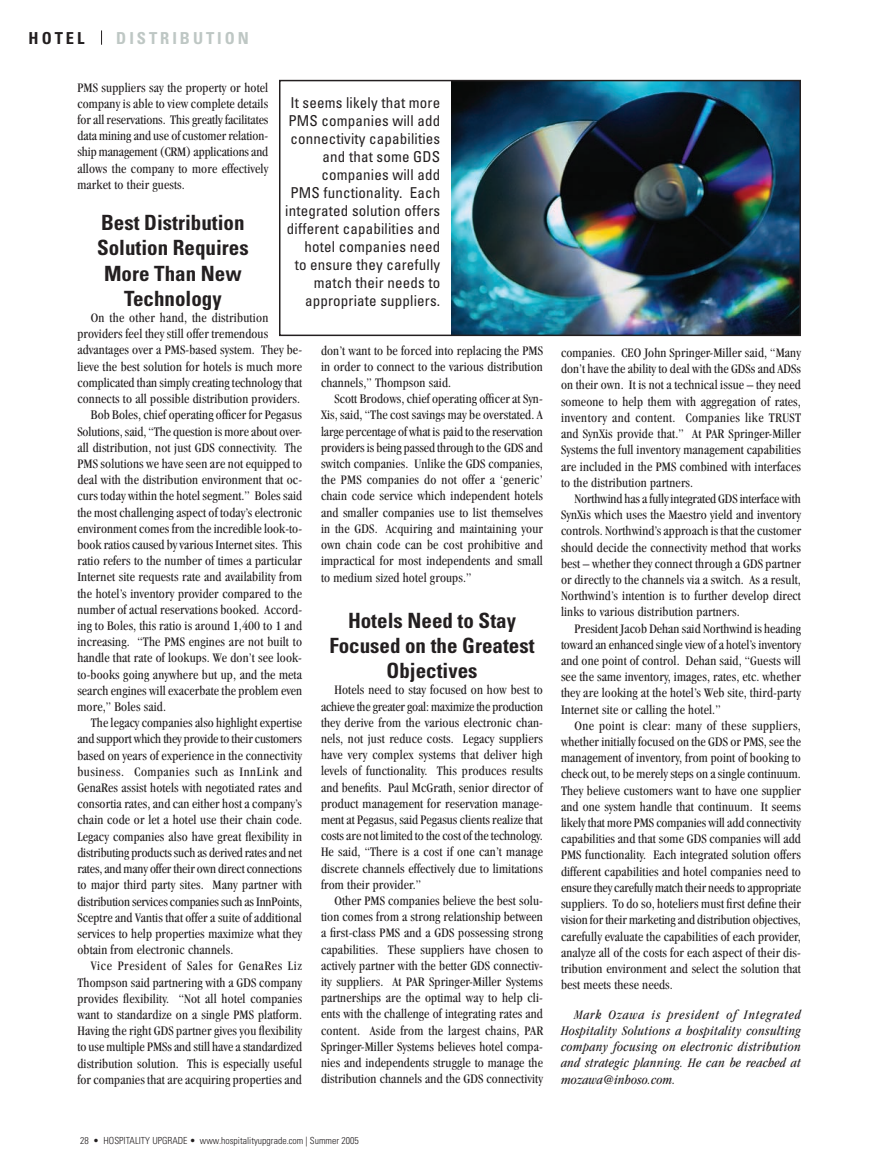
<style>
.page{position:relative;width:891px;height:1175px;background:#fff}
.page>*{position:absolute;margin:0;border:0;box-sizing:border-box;transform-origin:0 0}
.Subheads{font:700 condensed 21px/25.2px "Univers";color:#231f20;text-align:center}
.button_type{font:700 condensed 16.5px "Univers";letter-spacing:.18em;color:#bec7c4}
.button_type-2{font:700 condensed 16.5px "Univers";letter-spacing:.18em;color:#231f20}
.Body_Copy{font:condensed 15px/18px "Univers";letter-spacing:.01em;color:#231f20;text-align:right}
.Body_Copy-2{font:condensed 13.5px/16.2px "Garamond";letter-spacing:.01em;color:#231f20;text-align:justify}
.Body_Copy-3{font:italic condensed 13.5px/16.2px "Garamond";letter-spacing:.02em;color:#231f20;text-align:justify}
.t1{font:300 condensed 9.75px "Univers";color:#231f20}
</style>
<div class="page">
<svg style="left:101px;top:30px;width:1px;height:15px"></svg>
<img style="left:451px;top:83px;width:347px;height:250px">
<div style="left:279px;top:80px;width:522px;height:256px;border:2px solid #231f20"></div>
<p class="button_type-2" style="left:29px;top:28px;width:57px">HOTEL</p>
<p class="button_type" style="left:116px;top:28px;width:134px">DISTRIBUTION</p>
<p class="Body_Copy-2" style="left:77px;top:79px;width:193px">PMS suppliers say the property or hotel company is able to view complete details for all reservations. This greatly facilitates data mining and use of customer relation&shy;ship management (CRM) applications and allows the company to more effectively market to their guests.</p>
<p class="Subheads" style="left:97px;top:210px;width:153px">Best Distribution<br>Solution Requires<br>More Than New<br>Technology</p>
<p class="Body_Copy-2" style="left:77px;top:309px;width:226px;text-align:left;text-indent:14px">On the other hand, the distribution providers feel they still offer tremendous advantages over a PMS-based system. They be&shy;lieve the best solution for hotels is much more complicated than simply creating technology that connects to all possible distribution providers.</p>
<p class="Body_Copy-2" style="left:77px;top:407px;width:226px;text-indent:14px">Bob Boles, chief operating officer for Pegasus Solutions, said, “The question is more about over&shy;all distribution, not just GDS connectivity. The PMS solutions we have seen are not equipped to deal with the distribution environment that oc&shy;curs today within the hotel segment.” Boles said the most challenging aspect of today’s electronic environment comes from the incredible look-to&shy;book ratios caused by various Internet sites. This ratio refers to the number of times a particular Internet site requests rate and availability from the hotel’s inventory provider compared to the number of actual reservations booked. Accord&shy;ing to Boles, this ratio is around 1,400 to 1 and increasing. “The PMS engines are not built to handle that rate of lookups. We don’t see look&shy;to-books going anywhere but up, and the meta search engines will exacerbate the problem even more,” Boles said.</p>
<p class="Body_Copy-2" style="left:77px;top:714px;width:226px;text-indent:14px">The legacy companies also highlight expertise and support which they provide to their customers based on years of experience in the connectivity business. Companies such as InnLink and GenaRes assist hotels with negotiated rates and consortia rates, and can either host a company’s chain code or let a hotel use their chain code.<br>Legacy companies also have great flexibility in distributing products such as derived rates and net rates, and many offer their own direct connections to major third party sites. Many partner with distribution services companies such as InnPoints, Sceptre and Vantis that offer a suite of additional services to help properties maximize what they obtain from electronic channels.</p>
<p class="Body_Copy-2" style="left:77px;top:957px;width:226px;text-indent:14px">Vice President of Sales for GenaRes Liz Thompson said partnering with a GDS company provides flexibility. “Not all hotel companies want to standardize on a single PMS platform.<br>Having the right GDS partner gives you flexibility to use multiple PMSs and still have a standardized distribution solution. This is especially useful for companies that are acquiring properties and</p>
<p class="Body_Copy" style="left:285px;top:93px;width:156px">It seems likely that more<br>PMS companies will add connectivity capabilities and that some GDS companies will add<br>PMS functionality. Each integrated solution offers different capabilities and hotel companies need<br>to ensure they carefully match their needs to appropriate suppliers.</p>
<p class="Body_Copy-2" style="left:321px;top:342px;width:223px">don’t want to be forced into replacing the PMS in order to connect to the various distribution channels,” Thompson said.</p>
<p class="Body_Copy-2" style="left:321px;top:391px;width:224px;text-indent:14px">Scott Brodows, chief operating officer at Syn-Xis, said, “The cost savings may be overstated. A large percentage of what is paid to the reservation providers is being passed through to the GDS and switch companies. Unlike the GDS companies, the PMS companies do not offer a ‘generic’ chain code service which independent hotels and smaller companies use to list themselves in the GDS. Acquiring and maintaining your own chain code can be cost prohibitive and impractical for most independents and small to medium sized hotel groups.”</p>
<p class="Subheads" style="left:329px;top:607px;width:207px">Hotels Need to Stay<br>Focused on the Greatest<br>Objectives</p>
<p class="Body_Copy-2" style="left:321px;top:682px;width:224px;text-indent:14px">Hotels need to stay focused on how best to achieve the greater goal: maximize the production they derive from the various electronic chan&shy;nels, not just reduce costs. Legacy suppliers have very complex systems that deliver high levels of functionality. This produces results and benefits. Paul McGrath, senior director of product management for reservation manage&shy;ment at Pegasus, said Pegasus clients realize that costs are not limited to the cost of the technology.<br>He said, “There is a cost if one can’t manage discrete channels effectively due to limitations from their provider.”</p>
<p class="Body_Copy-2" style="left:321px;top:892px;width:224px;text-indent:14px">Other PMS companies believe the best solu&shy;tion comes from a strong relationship between a first-class PMS and a GDS possessing strong capabilities. These suppliers have chosen to actively partner with the better GDS connectiv&shy;ity suppliers. At PAR Springer-Miller Systems partnerships are the optimal way to help cli&shy;ents with the challenge of integrating rates and content. Aside from the largest chains, PAR Springer-Miller Systems believes hotel compa&shy;nies and independents struggle to manage the distribution channels and the GDS connectivity</p>
<p class="Body_Copy-2" style="left:561px;top:344px;width:242px">companies. CEO John Springer-Miller said, “Many don’t have the ability to deal with the GDSs and ADSs on their own. It is not a technical issue – they need someone to help them with aggregation of rates, inventory and content. Companies like TRUST and SynXis provide that.” At PAR Springer-Miller Systems the full inventory management capabilities are included in the PMS combined with interfaces to the distribution partners.</p>
<p class="Body_Copy-2" style="left:561px;top:490px;width:242px;text-indent:14px">Northwind has a fully integrated GDS interface with SynXis which uses the Maestro yield and inventory controls. Northwind’s approach is that the customer should decide the connectivity method that works best – whether they connect through a GDS partner or directly to the channels via a switch. As a result, Northwind’s intention is to further develop direct links to various distribution partners.</p>
<p class="Body_Copy-2" style="left:561px;top:620px;width:242px;text-indent:14px">President Jacob Dehan said Northwind is heading toward an enhanced single view of a hotel’s inventory and one point of control. Dehan said, “Guests will see the same inventory, images, rates, etc. whether they are looking at the hotel’s Web site, third-party Internet site or calling the hotel.”</p>
<p class="Body_Copy-2" style="left:561px;top:717px;width:242px;text-indent:14px">One point is clear: many of these suppliers, whether initially focused on the GDS or PMS, see the management of inventory, from point of booking to check out, to be merely steps on a single continuum.<br>They believe customers want to have one supplier and one system handle that continuum. It seems likely that more PMS companies will add connectivity capabilities and that some GDS companies will add PMS functionality. Each integrated solution offers different capabilities and hotel companies need to ensure they carefully match their needs to appropriate suppliers. To do so, hoteliers must first define their vision for their marketing and distribution objectives, carefully evaluate the capabilities of each provider, analyze all of the costs for each aspect of their dis&shy;tribution environment and select the solution that best meets these needs.</p>
<p class="Body_Copy-3" style="left:561px;top:1006px;width:241px;text-indent:14px">Mark Ozawa is president of Integrated Hospitality Solutions a hospitality consulting company focusing on electronic distribution and strategic planning. He can be reached at mozawa@inhoso.com.</p>
<p class="t1" style="left:80px;top:1134px;width:280px">28 • HOSPITALITY UPGRADE • www.hospitalityupgrade.com | Summer 2005</p>
</div>
